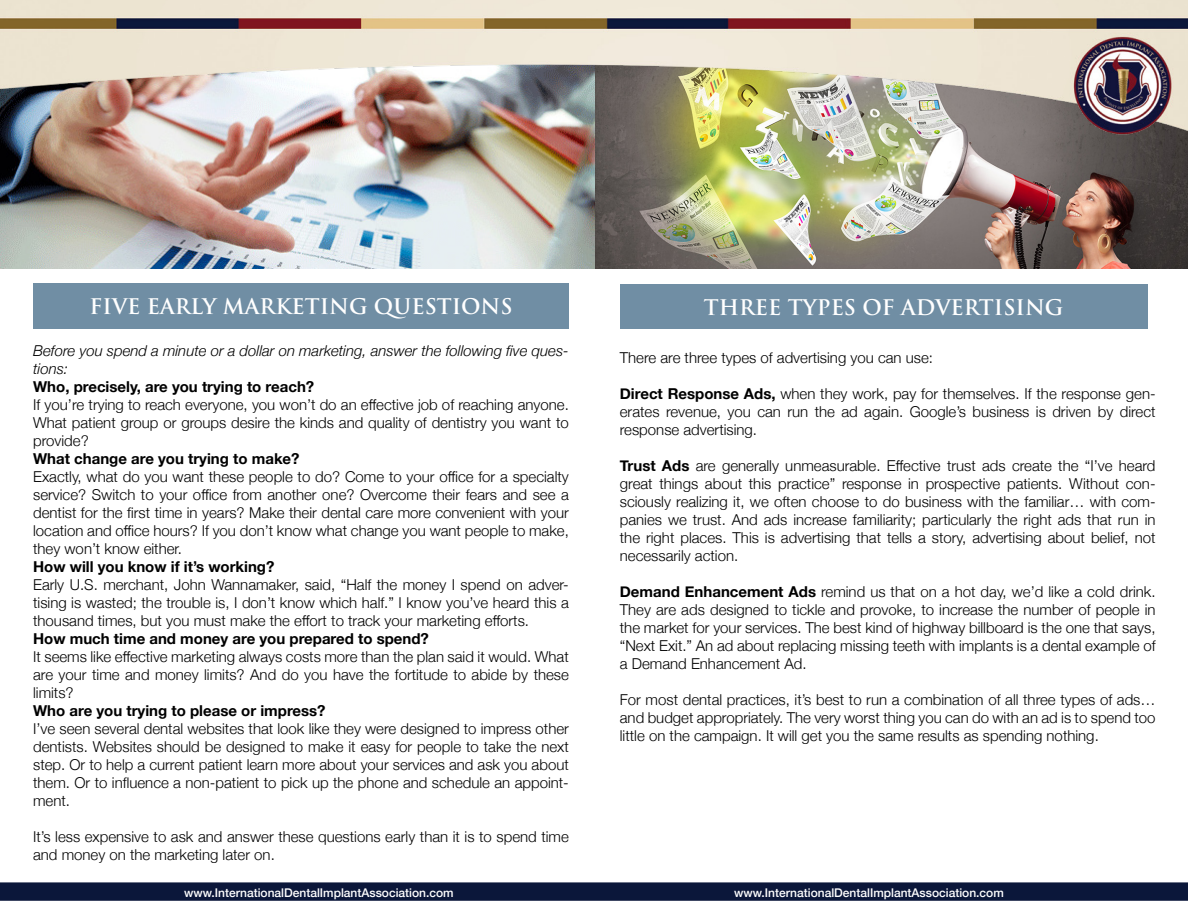
<style>
.page{position:relative;width:1188px;height:918px;background:#fff}
.page>*{position:absolute;margin:0;border:0;box-sizing:border-box;transform-origin:0 0}
.t1{font:700 21px "Trajan";color:#fff}
.t2{font:300 15px/18px "Helvetica Neue";color:#000;text-align:justify}
.t3{font:700 15px "Helvetica Neue";color:#000}
.t4{font:italic 300 15px/18px "Helvetica Neue";color:#000}
.t5{font:500 12px "Helvetica Neue";color:#fff}
.s1{font-weight:700}
</style>
<div class="page">
<img style="left:0;top:0;width:1188px;height:329px">
<div style="left:33px;top:284px;width:536px;height:45px;background:#708ea4"></div>
<div style="left:620px;top:284px;width:527px;height:45px;background:#708ea4"></div>
<svg style="left:0;top:882px;width:1188px;height:19px;background:#131e40"></svg>
<h1 class="t1" style="left:89px;top:294px;width:425px">FIVE EARLY MARKETING QUESTIONS</h1>
<h1 class="t1" style="left:704px;top:294px;width:361px">THREE TYPES OF ADVERTISING</h1>
<p class="t4" style="left:33px;top:341px;width:537px">Before you spend a minute or a dollar on marketing, answer the following five ques&shy;tions:</p>
<p class="t3" style="left:33px;top:375px;width:283px">Who, precisely, are you trying to reach?</p>
<p class="t2" style="left:33px;top:395px;width:537px">If you’re trying to reach everyone, you won’t do an effective job of reaching anyone.<br>What patient group or groups desire the kinds and quality of dentistry you want to provide?</p>
<p class="t3" style="left:33px;top:447px;width:268px">What change are you trying to make?</p>
<p class="t2" style="left:33px;top:467px;width:537px">Exactly, what do you want these people to do? Come to your office for a specialty service? Switch to your office from another one? Overcome their fears and see a dentist for the first time in years? Make their dental care more convenient with your location and office hours? If you don’t know what change you want people to make, they won’t know either.</p>
<p class="t3" style="left:33px;top:555px;width:243px">How will you know if it’s working?</p>
<p class="t2" style="left:33px;top:575px;width:537px">Early U.S. merchant, John Wannamaker, said, “Half the money I spend on adver&shy;tising is wasted; the trouble is, I don’t know which half.” I know you’ve heard this a thousand times, but you must make the effort to track your marketing efforts.</p>
<p class="t3" style="left:33px;top:627px;width:397px">How much time and money are you prepared to spend?</p>
<p class="t2" style="left:33px;top:647px;width:537px">It seems like effective marketing always costs more than the plan said it would. What are your time and money limits? And do you have the fortitude to abide by these limits?</p>
<p class="t3" style="left:33px;top:699px;width:294px">Who are you trying to please or impress?</p>
<p class="t2" style="left:33px;top:719px;width:537px">I’ve seen several dental websites that look like they were designed to impress other dentists. Websites should be designed to make it easy for people to take the next step. Or to help a current patient learn more about your services and ask you about them. Or to influence a non-patient to pick up the phone and schedule an appoint&shy;ment.</p>
<p class="t2" style="left:33px;top:827px;width:537px">It’s less expensive to ask and answer these questions early than it is to spend time and money on the marketing later on.</p>
<p class="t2" style="left:620px;top:347px;width:315px">There are three types of advertising you can use:</p>
<p class="t2" style="left:620px;top:383px;width:537px"><span class="s1">Direct Response Ads,</span> when they work, pay for themselves. If the response gen&shy;erates revenue, you can run the ad again. Google’s business is driven by direct response advertising.</p>
<p class="t2" style="left:620px;top:455px;width:537px"><span class="s1">Trust Ads</span> are generally unmeasurable. Effective trust ads create the “I’ve heard great things about this practice” response in prospective patients. Without con&shy;sciously realizing it, we often choose to do business with the familiar… with com&shy;panies we trust. And ads increase familiarity; particularly the right ads that run in the right places. This is advertising that tells a story, advertising about belief, not necessarily action.</p>
<p class="t2" style="left:620px;top:581px;width:537px"><span class="s1">Demand Enhancement Ads</span> remind us that on a hot day, we’d like a cold drink.<br>They are ads designed to tickle and provoke, to increase the number of people in the market for your services. The best kind of highway billboard is the one that says, “Next Exit.” An ad about replacing missing teeth with implants is a dental example of a Demand Enhancement Ad.</p>
<p class="t2" style="left:620px;top:689px;width:537px">For most dental practices, it’s best to run a combination of all three types of ads… and budget appropriately. The very worst thing you can do with an ad is to spend too little on the campaign. It will get you the same results as spending nothing.</p>
<p class="t5" style="left:184px;top:883px;width:271px">www.InternationalDentalImplantAssociation.com</p>
<p class="t5" style="left:734px;top:883px;width:271px">www.InternationalDentalImplantAssociation.com</p>
</div>
